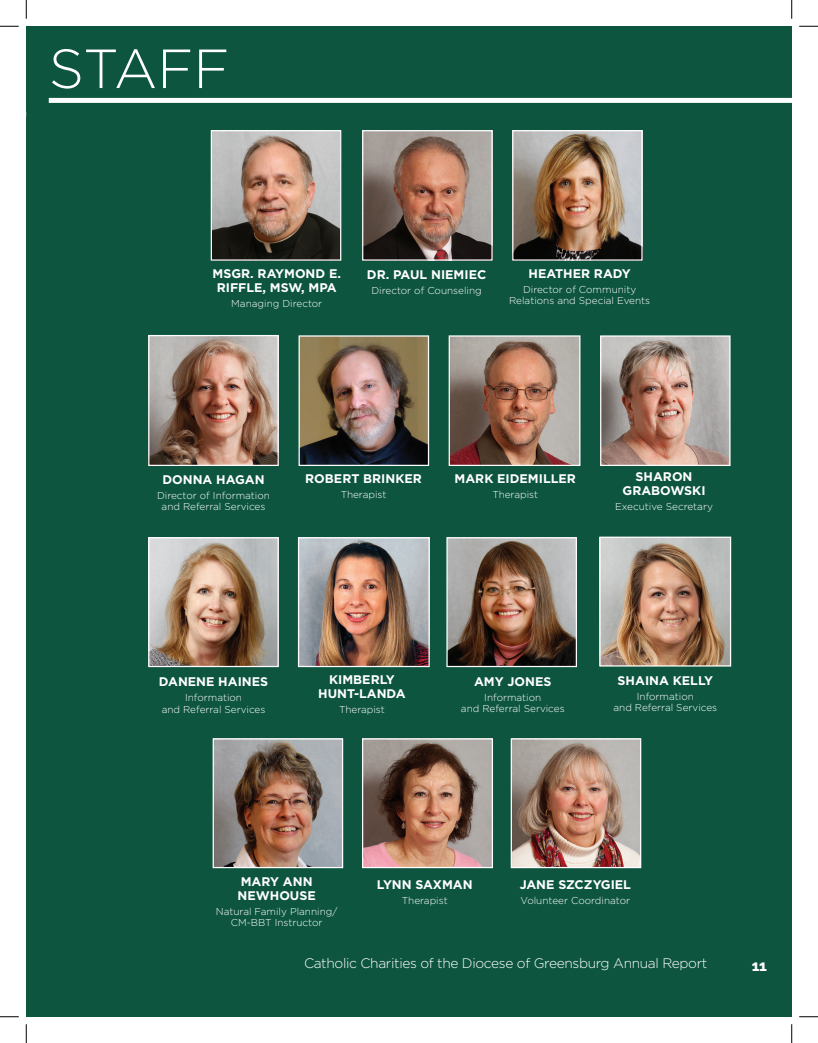
<style>
.page{position:relative;width:818px;height:1043px;background:#fff}
.page>*{position:absolute;margin:0;border:0;box-sizing:border-box;transform-origin:0 0}
.t1{font:300 55px "Gotham";letter-spacing:-.005em;color:#fff}
.t2{font:800 15px "Raleway";color:#fff}
.t3{font:300 13.75px "Gotham";letter-spacing:-.025em;color:#fff}
.t4{font:700 12.5px/13.8px "Gotham";color:#fff;text-align:center}
.t5{font:300 10px/11.2px "Gotham";color:#fff;text-align:center}
</style>
<div class="page">
<div style="left:26px;top:26px;width:765px;height:990px;background:#0d553f"></div>
<div style="left:49px;top:98px;width:742px;height:5px;background:#fff"></div>
<img style="left:213px;top:132px;width:126px;height:127px">
<div style="left:211px;top:130px;width:130px;height:131px;border:1px solid #fff"></div>
<img style="left:364px;top:132px;width:126px;height:127px">
<div style="left:362px;top:130px;width:130px;height:131px;border:1px solid #fff"></div>
<img style="left:514px;top:132px;width:126px;height:127px">
<div style="left:512px;top:130px;width:130px;height:131px;border:1px solid #fff"></div>
<img style="left:150px;top:337px;width:127px;height:127px">
<div style="left:148px;top:335px;width:131px;height:131px;border:1px solid #fff"></div>
<img style="left:300px;top:337px;width:127px;height:127px">
<div style="left:298px;top:335px;width:131px;height:131px;border:1px solid #fff"></div>
<img style="left:450px;top:337px;width:128px;height:127px">
<div style="left:448px;top:335px;width:132px;height:131px;border:1px solid #fff"></div>
<img style="left:150px;top:539px;width:127px;height:126px">
<div style="left:148px;top:537px;width:131px;height:130px;border:1px solid #fff"></div>
<img style="left:448px;top:539px;width:127px;height:126px">
<div style="left:446px;top:537px;width:131px;height:130px;border:1px solid #fff"></div>
<img style="left:601px;top:538px;width:128px;height:126px">
<div style="left:599px;top:536px;width:132px;height:130px;border:1px solid #fff"></div>
<img style="left:300px;top:539px;width:128px;height:126px">
<div style="left:298px;top:537px;width:132px;height:130px;border:1px solid #fff"></div>
<img style="left:214px;top:740px;width:127px;height:126px">
<div style="left:212px;top:738px;width:131px;height:130px;border:1px solid #fff"></div>
<img style="left:602px;top:337px;width:126px;height:127px">
<div style="left:600px;top:335px;width:130px;height:131px;border:1px solid #fff"></div>
<img style="left:364px;top:740px;width:127px;height:126px">
<div style="left:362px;top:738px;width:131px;height:130px;border:1px solid #fff"></div>
<img style="left:512px;top:740px;width:127px;height:126px">
<div style="left:510px;top:738px;width:131px;height:130px;border:1px solid #fff"></div>
<svg style="left:0;top:25px;width:19px;height:2px"></svg>
<svg style="left:799px;top:25px;width:19px;height:2px"></svg>
<svg style="left:0;top:1016px;width:19px;height:1px"></svg>
<svg style="left:799px;top:1016px;width:19px;height:1px"></svg>
<svg style="left:25px;top:0;width:2px;height:19px"></svg>
<svg style="left:25px;top:1024px;width:2px;height:18px"></svg>
<svg style="left:791px;top:0;width:1px;height:19px"></svg>
<svg style="left:791px;top:1024px;width:1px;height:18px"></svg>
<h1 class="t1" style="left:49px;top:39px;width:182px">STAFF</h1>
<p class="t4" style="left:212px;top:266px;width:130px">MSGR. RAYMOND E.<br>RIFFLE, MSW, MPA</p>
<p class="t5" style="left:231px;top:297px;width:92px">Managing Director</p>
<p class="t4" style="left:367px;top:267px;width:121px">DR. PAUL NIEMIEC</p>
<p class="t5" style="left:371px;top:284px;width:112px">Director of Counseling</p>
<p class="t4" style="left:528px;top:266px;width:104px">HEATHER RADY</p>
<p class="t5" style="left:509px;top:283px;width:142px">Director of Community<br>Relations and Special Events</p>
<p class="t4" style="left:162px;top:472px;width:104px">DONNA HAGAN</p>
<p class="t5" style="left:157px;top:489px;width:114px">Director of Information and Referral Services</p>
<p class="t4" style="left:305px;top:471px;width:118px">ROBERT BRINKER</p>
<p class="t5" style="left:341px;top:489px;width:47px">Therapist</p>
<p class="t4" style="left:454px;top:471px;width:123px">MARK EIDEMILLER</p>
<p class="t5" style="left:492px;top:489px;width:47px">Therapist</p>
<p class="t4" style="left:622px;top:469px;width:84px">SHARON<br>GRABOWSKI</p>
<p class="t5" style="left:615px;top:500px;width:99px">Executive Secretary</p>
<p class="t4" style="left:159px;top:674px;width:111px">DANENE HAINES</p>
<p class="t5" style="left:162px;top:692px;width:105px">Information<br>and Referral Services</p>
<p class="t4" style="left:318px;top:672px;width:89px">KIMBERLY<br>HUNT-LANDA</p>
<p class="t5" style="left:339px;top:703px;width:47px">Therapist</p>
<p class="t4" style="left:474px;top:674px;width:79px">AMY JONES</p>
<p class="t5" style="left:461px;top:691px;width:105px">Information<br>and Referral Services</p>
<p class="t4" style="left:617px;top:673px;width:97px">SHAINA KELLY</p>
<p class="t5" style="left:613px;top:690px;width:105px">Information<br>and Referral Services</p>
<p class="t4" style="left:237px;top:874px;width:80px;text-align:left">MARY ANN<br>NEWHOUSE</p>
<p class="t5" style="left:216px;top:905px;width:123px">Natural Family Planning/<br>CM-BBT Instructor</p>
<p class="t4" style="left:377px;top:877px;width:97px">LYNN SAXMAN</p>
<p class="t5" style="left:402px;top:894px;width:47px">Therapist</p>
<p class="t4" style="left:519px;top:877px;width:113px">JANE SZCZYGIEL</p>
<p class="t5" style="left:520px;top:894px;width:111px">Volunteer Coordinator</p>
<h3 class="t3" style="left:304px;top:955px;width:405px">Catholic Charities of the Diocese of Greensburg Annual Report</h3>
<h2 class="t2" style="left:751px;top:957px;width:17px">11</h2>
</div>
